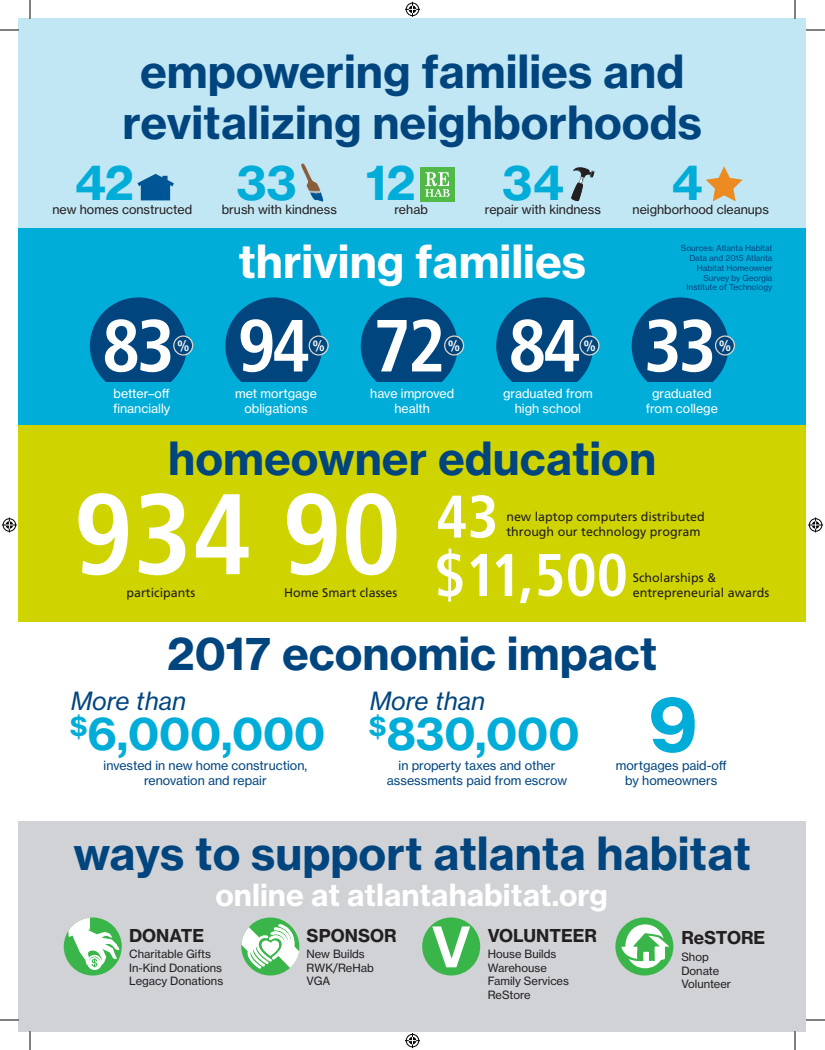
<style>
.page{position:relative;width:825px;height:1050px;background:#fff}
.page>*{position:absolute;margin:0;border:0;box-sizing:border-box;transform-origin:0 0}
.t1{font:700 condensed 114.5px "Frutiger";color:#fff}
.t2{font:75px "N Haas Grotesk TX Pro 75 Bd";color:#00add8}
.t3{font:700 condensed 73.75px "Frutiger";color:#fff}
.t4{font:700 condensed 60px "Frutiger";color:#fff}
.t5{font:700 58.62px "Frutiger";color:#fff}
.t6{font:47.62px "N Haas Grotesk TX Pro 75 Bd";color:#00add8}
.t7{font:45px/51.2px "N Haas Grotesk TX Pro 75 Bd";color:#01457f;text-align:center}
.t8{font:45px "N Haas Grotesk TX Pro 75 Bd";color:#00add8}
.t9{font:45px "N Haas Grotesk TX Pro 75 Bd";color:#fff}
.t10{font:30px "N Haas Grotesk TX Pro 75 Bd";color:#fff}
.t11{font:24.75px "N Haas Grotesk TX Pro 56 It";color:#01457f}
.t12{font:17.5px "N Haas Grotesk TX Pro 75 Bd";color:#231f20}
.t13{font:700 condensed 14.88px "Frutiger";color:#fff}
.t14{font:12.5px/15px "N Haas Grotesk TX Pro 55 Rg";color:#01457f;text-align:center}
.t15{font:12.5px/15px "Frutiger";color:#231f20}
.t16{font:12.5px/15px "N Haas Grotesk TX Pro 55 Rg";color:#fff;text-align:center}
.t17{font:12.5px "N Haas Grotesk TX Pro 55 Rg";color:#231f20}
.t18{font:11.25px/13.5px "N Haas Grotesk TX Pro 55 Rg";color:#231f20}
.t19{font:8.12px/9.8px "N Haas Grotesk TX Pro 55 Rg";color:#01457f;text-align:right}
</style>
<div class="page">
<div style="left:19px;top:19px;width:787px;height:209px;background:#c1e6f4"></div>
<div style="left:19px;top:228px;width:787px;height:197px;background:#00add8"></div>
<div style="left:19px;top:425px;width:787px;height:198px;background:#cfd400"></div>
<div style="left:19px;top:821px;width:787px;height:210px;background:#d0d2d6"></div>
<svg style="left:64px;top:918px;width:58px;height:58px"></svg>
<svg style="left:67px;top:918px;width:52px;height:52px;background:#a1d9a9"></svg>
<div style="left:241px;top:918px;width:58px;height:58px;background:#3ab54a;border-radius:50%"></div>
<svg style="left:241px;top:922px;width:58px;height:54px"></svg>
<div style="left:422px;top:918px;width:58px;height:58px;background:#3ab54a;border-radius:50%"></div>
<div style="left:615px;top:918px;width:58px;height:58px;background:#3ab54a;border-radius:50%"></div>
<svg style="left:621px;top:924px;width:49px;height:44px"></svg>
<div style="left:90px;top:297px;width:97px;height:97px;background:#01457f;border-radius:50%"></div>
<svg style="left:173px;top:335px;width:20px;height:21px"></svg>
<div style="left:225px;top:297px;width:97px;height:97px;background:#01457f;border-radius:50%"></div>
<svg style="left:309px;top:335px;width:20px;height:21px"></svg>
<div style="left:361px;top:297px;width:97px;height:97px;background:#01457f;border-radius:50%"></div>
<svg style="left:444px;top:335px;width:20px;height:21px"></svg>
<div style="left:496px;top:297px;width:97px;height:97px;background:#01457f;border-radius:50%"></div>
<svg style="left:580px;top:335px;width:20px;height:21px"></svg>
<div style="left:632px;top:297px;width:97px;height:97px;background:#01457f;border-radius:50%"></div>
<svg style="left:715px;top:335px;width:20px;height:21px"></svg>
<svg style="left:571px;top:167px;width:24px;height:34px"></svg>
<div style="left:420px;top:167px;width:35px;height:35px;background:#51b948"></div>
<svg style="left:425px;top:172px;width:25px;height:25px"></svg>
<svg style="left:301px;top:163px;width:22px;height:39px"></svg>
<svg style="left:706px;top:166px;width:37px;height:35px"></svg>
<svg style="left:137px;top:174px;width:37px;height:26px"></svg>
<div style="left:91px;top:382px;width:647px;height:22px;background:#00add8"></div>
<svg style="left:0;top:29px;width:19px;height:2px"></svg>
<svg style="left:806px;top:29px;width:19px;height:2px"></svg>
<svg style="left:0;top:1019px;width:19px;height:2px"></svg>
<svg style="left:806px;top:1019px;width:19px;height:2px"></svg>
<svg style="left:29px;top:0;width:2px;height:19px"></svg>
<svg style="left:29px;top:1031px;width:2px;height:19px"></svg>
<svg style="left:794px;top:0;width:2px;height:19px"></svg>
<svg style="left:794px;top:1031px;width:2px;height:19px"></svg>
<svg style="left:405px;top:2px;width:15px;height:15px"></svg>
<svg style="left:405px;top:1033px;width:15px;height:15px"></svg>
<svg style="left:2px;top:518px;width:15px;height:14px"></svg>
<svg style="left:808px;top:518px;width:15px;height:14px"></svg>
<p class="t7" style="left:123px;top:45px;width:581px">empowering families and revitalizing neighborhoods</p>
<p class="t6" style="left:74px;top:152px;width:61px">42</p>
<p class="t6" style="left:236px;top:152px;width:62px">33</p>
<p class="t6" style="left:366px;top:152px;width:51px">12</p>
<p class="t6" style="left:502px;top:152px;width:63px">34</p>
<p class="t6" style="left:671px;top:152px;width:33px">4</p>
<p class="t17" style="left:52px;top:202px;width:141px">new homes constructed</p>
<p class="t17" style="left:222px;top:202px;width:117px">brush with kindness</p>
<p class="t17" style="left:395px;top:202px;width:35px">rehab</p>
<p class="t17" style="left:485px;top:202px;width:117px">repair with kindness</p>
<p class="t17" style="left:633px;top:202px;width:138px">neighborhood cleanups</p>
<p class="t3" style="left:102px;top:302px;width:75px">83</p>
<p class="t13" style="left:177px;top:337px;width:14px">%</p>
<p class="t9" style="left:238px;top:234px;width:349px">thriving families</p>
<p class="t3" style="left:237px;top:302px;width:75px">94</p>
<p class="t13" style="left:312px;top:337px;width:14px">%</p>
<p class="t3" style="left:373px;top:302px;width:75px">72</p>
<p class="t13" style="left:448px;top:337px;width:14px">%</p>
<p class="t3" style="left:508px;top:302px;width:75px">84</p>
<p class="t13" style="left:583px;top:337px;width:14px">%</p>
<p class="t19" style="left:681px;top:243px;width:93px">Sources: Atlanta Habitat<br>Data and 2015 Atlanta<br>Habitat Homeowner<br>Survey by Georgia<br>Institute of Technology</p>
<p class="t3" style="left:644px;top:302px;width:75px">33</p>
<p class="t13" style="left:719px;top:337px;width:14px">%</p>
<p class="t16" style="left:113px;top:386px;width:59px;text-align:left">better–off financially</p>
<p class="t16" style="left:235px;top:386px;width:83px">met mortgage obligations</p>
<p class="t16" style="left:370px;top:386px;width:86px">have improved health</p>
<p class="t16" style="left:503px;top:386px;width:91px">graduated from high school</p>
<p class="t16" style="left:646px;top:386px;width:74px">graduated from college</p>
<p class="t7" style="left:168px;top:433px;width:489px">homeowner education</p>
<p class="t1" style="left:73px;top:467px;width:427px">934 90 <sup>43</sup></p>
<p class="t15" style="left:506px;top:509px;width:200px">new laptop computers distributed through our technology program</p>
<p class="t4" style="left:434px;top:540px;width:195px">$11,500</p>
<p class="t15" style="left:633px;top:570px;width:85px">Scholarships &amp;</p>
<p class="t15" style="left:127px;top:585px;width:70px">participants</p>
<p class="t15" style="left:284px;top:585px;width:115px">Home Smart classes</p>
<p class="t15" style="left:633px;top:585px;width:138px">entrepreneurial awards</p>
<p class="t7" style="left:167px;top:628px;width:492px">2017 economic impact</p>
<p class="t11" style="left:71px;top:686px;width:117px">More than</p>
<p class="t2" style="left:649px;top:677px;width:51px">9</p>
<p class="t11" style="left:370px;top:686px;width:117px">More than</p>
<p class="t8" style="left:70px;top:705px;width:257px"><sup>$</sup>6,000,000</p>
<p class="t14" style="left:104px;top:758px;width:205px">invested in new home construction, renovation and repair</p>
<p class="t8" style="left:369px;top:705px;width:212px"><sup>$</sup>830,000</p>
<p class="t14" style="left:387px;top:758px;width:182px">in property taxes and other assessments paid from escrow</p>
<p class="t14" style="left:616px;top:758px;width:112px">mortgages paid-off by homeowners</p>
<p class="t7" style="left:74px;top:828px;width:679px">ways to support atlanta habitat</p>
<p class="t10" style="left:216px;top:876px;width:394px">online at atlantahabitat.org</p>
<p class="t12" style="left:129px;top:925px;width:76px">DONATE</p>
<p class="t18" style="left:129px;top:948px;width:96px">Charitable Gifts<br>In-Kind Donations<br>Legacy Donations</p>
<p class="t12" style="left:307px;top:925px;width:91px">SPONSOR</p>
<p class="t18" style="left:307px;top:948px;width:69px">New Builds<br>RWK/ReHab<br>VGA</p>
<p class="t5" style="left:432px;top:913px;width:41px">V</p>
<p class="t12" style="left:488px;top:925px;width:111px">VOLUNTEER</p>
<p class="t18" style="left:488px;top:948px;width:83px">House Builds<br>Warehouse<br>Family Services<br>ReStore</p>
<p class="t12" style="left:681px;top:927px;width:85px">ReSTORE</p>
<p class="t18" style="left:681px;top:951px;width:51px">Shop<br>Donate<br>Volunteer</p>
</div>
